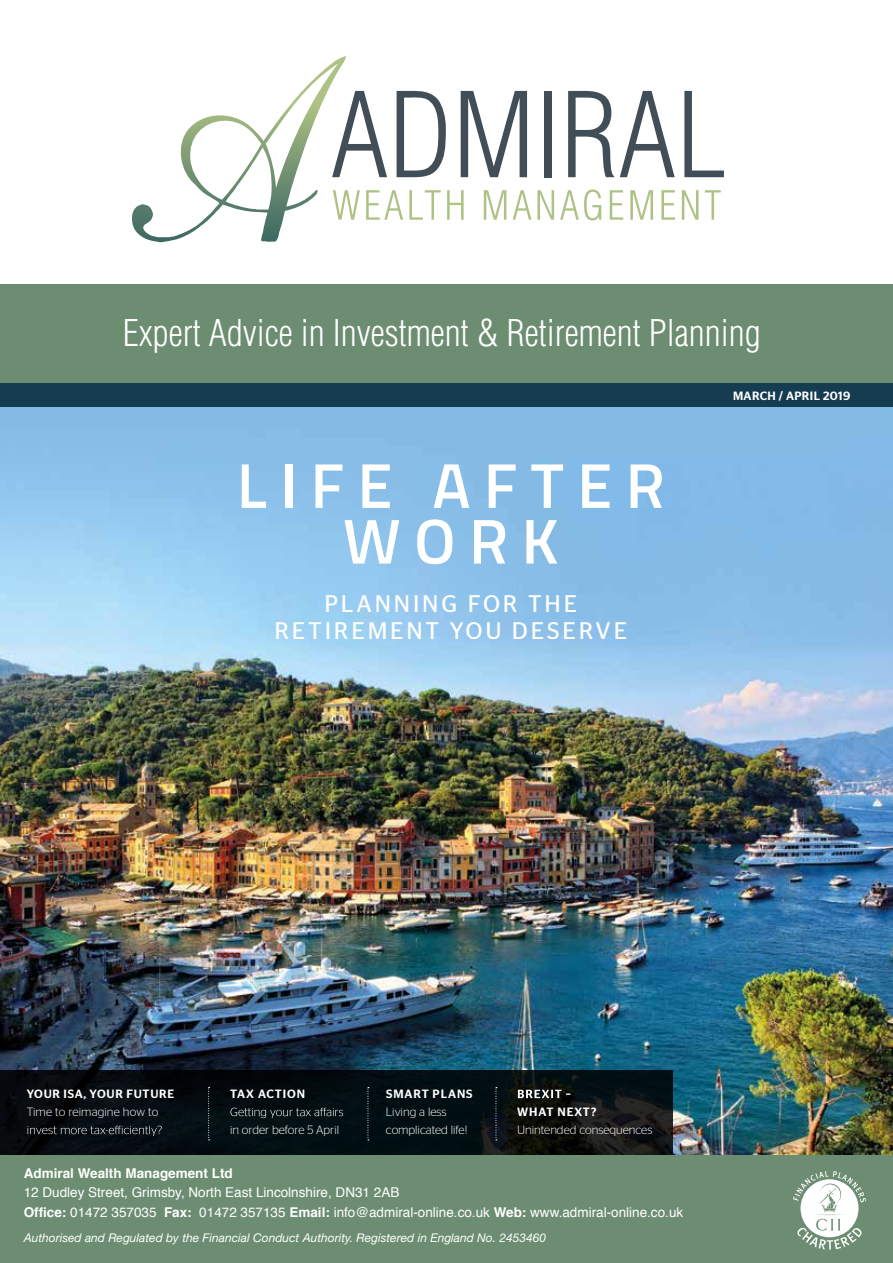
<style>
.page{position:relative;width:893px;height:1263px;background:#fff}
.page>*{position:absolute;margin:0;border:0;box-sizing:border-box;transform-origin:0 0}
.t1{font:600 63.45px/55.7px "Titillium";letter-spacing:.21em;color:#fff;text-align:center}
.t2{font:300 condensed 36px "Helvetica";color:#fff}
.t3{font:24px/27px "Stag Sans";letter-spacing:.12em;color:#fff;text-align:center}
.t4{font:13.5px/19.5px "Helvetica";color:#fff}
.t5{font:700 13.5px "Helvetica";color:#fff}
.t6{font:300 12px/18px "Stag Sans";color:#fff}
.t7{font:italic 12px "Helvetica Neue";color:#fff}
.t8{font:500 12px "Stag Sans";letter-spacing:.08em;color:#fff}
.t9{font:500 12px "Stag Sans";letter-spacing:.055em;color:#fff}
.t10{font:500 12px "Stag Sans";letter-spacing:.03em;color:#fff}
.t11{font:500 12px "Stag Sans";letter-spacing:.075em;color:#fff}
.s1{font-weight:700}
</style>
<div class="page">
<img style="left:0;top:407px;width:893px;height:748px">
<svg style="left:0;top:1070px;width:673px;height:85px;fill:#040e12"></svg>
<div style="left:0;top:383px;width:893px;height:24px;background:#163c52"></div>
<svg style="left:27px;top:1126px;width:135px;height:10px"></svg>
<svg style="left:230px;top:1108px;width:113px;height:10px"></svg>
<svg style="left:518px;top:1090px;width:52px;height:8px"></svg>
<svg style="left:208px;top:1087px;width:2px;height:53px"></svg>
<svg style="left:368px;top:1087px;width:1px;height:53px"></svg>
<svg style="left:496px;top:1087px;width:1px;height:53px"></svg>
<div style="left:0;top:1155px;width:893px;height:108px;background:#6c8d71"></div>
<div style="left:544px;top:91px;width:8px;height:86px;background:#414e57"></div>
<svg style="left:568px;top:91px;width:46px;height:86px"></svg>
<svg style="left:620px;top:91px;width:55px;height:86px"></svg>
<svg style="left:684px;top:91px;width:40px;height:86px"></svg>
<svg style="left:132px;top:56px;width:399px;height:186px"></svg>
<svg style="left:537px;top:190px;width:17px;height:30px"></svg>
<svg style="left:560px;top:189px;width:41px;height:31px"></svg>
<svg style="left:610px;top:190px;width:13px;height:30px"></svg>
<svg style="left:630px;top:190px;width:23px;height:30px"></svg>
<svg style="left:661px;top:190px;width:14px;height:30px"></svg>
<svg style="left:682px;top:190px;width:16px;height:30px"></svg>
<svg style="left:705px;top:190px;width:16px;height:30px"></svg>
<div style="left:0;top:285px;width:893px;height:98px;background:#6c8d71"></div>
<svg style="left:793px;top:1171px;width:73px;height:78px"></svg>
<h2 class="t2" style="left:123px;top:310px;width:639px">Expert Advice in Investment &amp; Retirement Planning</h2>
<h1 class="t1" style="left:237px;top:455px;width:430px">LIFE AFTER<br>WORK</h1>
<h3 class="t3" style="left:274px;top:590px;width:354px">PLANNING FOR THE<br>RETIREMENT YOU DESERVE</h3>
<p class="t10" style="left:733px;top:389px;width:119px">MARCH / APRIL 2019</p>
<p class="t9" style="left:27px;top:1087px;width:149px">YOUR ISA, YOUR FUTURE</p>
<p class="t6" style="left:27px;top:1103px;width:133px">Time to reimagine how to</p>
<p class="t8" style="left:230px;top:1087px;width:77px">TAX ACTION</p>
<p class="t6" style="left:230px;top:1121px;width:111px">in order before 5 April</p>
<p class="t8" style="left:386px;top:1087px;width:88px">SMART PLANS</p>
<p class="t6" style="left:386px;top:1103px;width:83px">Living a less complicated life!</p>
<p class="t11" style="left:517px;top:1105px;width:81px">WHAT NEXT?</p>
<p class="t6" style="left:517px;top:1121px;width:137px">Unintended consequences</p>
<p class="t5" style="left:24px;top:1164px;width:211px">Admiral Wealth Management Ltd</p>
<p class="t4" style="left:24px;top:1184px;width:661px">12 Dudley Street, Grimsby, North East Lincolnshire, DN31 2AB<br><span class="s1">Office:</span> 01472 357035 <span class="s1">Fax:</span> 01472 357135 <span class="s1">Email:</span> info@admiral-online.co.uk <span class="s1">Web:</span> www.admiral-online.co.uk</p>
<p class="t7" style="left:24px;top:1231px;width:524px">Authorised and Regulated by the Financial Conduct Authority. Registered in England No. 2453460</p>
</div>
